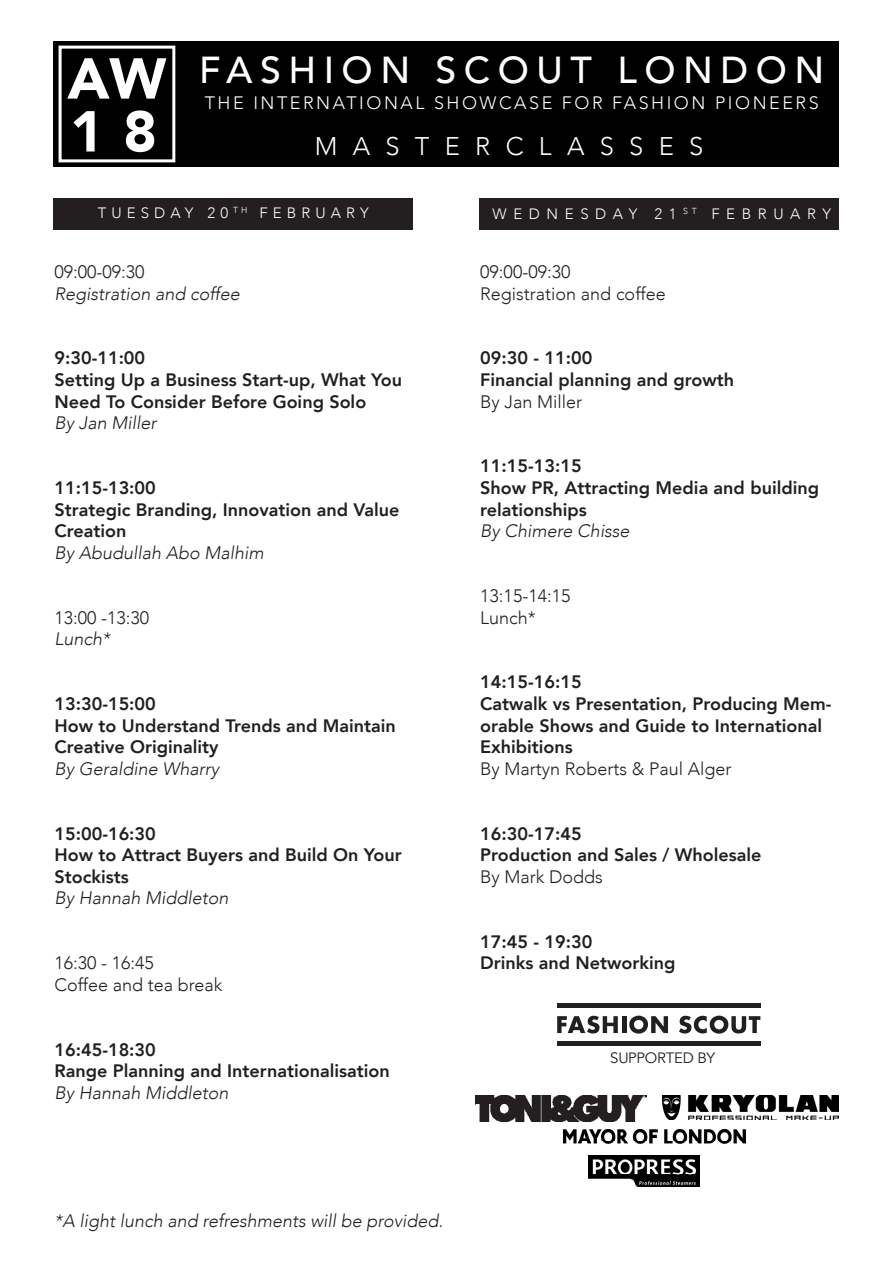
<style>
.page{position:relative;width:893px;height:1263px;background:#fff}
.page>*{position:absolute;margin:0;border:0;box-sizing:border-box;transform-origin:0 0}
.t1{font:900 57px "Avenir";color:#fff}
.t2{font:500 37.5px "Avenir";letter-spacing:.2em;color:#fff}
.t3{font:300 25.5px "Avenir";letter-spacing:.6em;color:#fff}
.t4{font:800 18px/21.6px "Avenir";color:#231f20}
.t5{font:italic 300 18px "Avenir";color:#231f20}
.t6{font:300 18px "Avenir";color:#231f20}
.t7{font:300 18px "Avenir";letter-spacing:.14em;color:#fff}
.t8{font:300 15px "Avenir";letter-spacing:.44em;color:#fff}
.t9{font:300 15px "Avenir";letter-spacing:.34em;color:#fff}
.t10{font:15px "Avenir";letter-spacing:-.02em;color:#231f20}
</style>
<div class="page">
<div style="left:480px;top:199px;width:359px;height:31px;background:#231f20"></div>
<div style="left:53px;top:199px;width:360px;height:31px;background:#231f20"></div>
<div style="left:53px;top:42px;width:786px;height:125px;background:#000"></div>
<img style="left:475px;top:1095px;width:171px;height:26px">
<img style="left:663px;top:1095px;width:176px;height:25px">
<img style="left:588px;top:1156px;width:112px;height:30px">
<img style="left:564px;top:1130px;width:181px;height:14px">
<svg style="left:557px;top:1016px;width:61px;height:17px"></svg>
<hr style="left:622px;top:1016px;width:4px;height:17px;background:#231f20">
<svg style="left:629px;top:1015px;width:39px;height:18px"></svg>
<svg style="left:679px;top:1015px;width:81px;height:18px"></svg>
<div style="left:557px;top:1003px;width:204px;height:5px;background:#231f20"></div>
<div style="left:557px;top:1041px;width:204px;height:5px;background:#231f20"></div>
<div style="left:59px;top:46px;width:116px;height:116px;border:3px solid #fff"></div>
<p class="t1" style="left:67px;top:30px;width:100px">AW</p>
<p class="t1" style="left:70px;top:83px;width:88px">1 8</p>
<p class="t2" style="left:199px;top:38px;width:627px">FASHION SCOUT LONDON</p>
<p class="t7" style="left:205px;top:92px;width:616px">THE INTERNATIONAL SHOWCASE FOR FASHION PIONEERS</p>
<p class="t3" style="left:315px;top:132px;width:390px">MASTERCLASSES</p>
<p class="t9" style="left:98px;top:204px;width:272px">TUESDAY 20 <sup>TH</sup> FEBRUARY</p>
<p class="t6" style="left:54px;top:261px;width:92px">09:00-09:30</p>
<p class="t5" style="left:54px;top:283px;width:187px">Registration and coffee</p>
<p class="t4" style="left:54px;top:347px;width:92px">9:30-11:00</p>
<p class="t4" style="left:54px;top:369px;width:349px">Setting Up a Business Start-up, What You<br>Need To Consider Before Going Solo</p>
<p class="t5" style="left:54px;top:412px;width:104px">By Jan Miller</p>
<p class="t4" style="left:54px;top:477px;width:103px">11:15-13:00</p>
<p class="t4" style="left:54px;top:498px;width:347px">Strategic Branding, Innovation and Value<br>Creation</p>
<p class="t5" style="left:54px;top:542px;width:211px">By Abudullah Abo Malhim</p>
<p class="t6" style="left:54px;top:607px;width:96px">13:00 -13:30</p>
<p class="t5" style="left:54px;top:628px;width:57px">Lunch*</p>
<p class="t4" style="left:54px;top:693px;width:103px">13:30-15:00</p>
<p class="t4" style="left:54px;top:714px;width:343px">How to Understand Trends and Maintain<br>Creative Originality</p>
<p class="t5" style="left:54px;top:758px;width:166px">By Geraldine Wharry</p>
<p class="t4" style="left:54px;top:822px;width:103px">15:00-16:30</p>
<p class="t4" style="left:54px;top:844px;width:349px">How to Attract Buyers and Build On Your<br>Stockists</p>
<p class="t5" style="left:54px;top:887px;width:176px">By Hannah Middleton</p>
<p class="t6" style="left:54px;top:952px;width:101px">16:30 - 16:45</p>
<p class="t6" style="left:54px;top:974px;width:170px">Coffee and tea break</p>
<p class="t4" style="left:54px;top:1038px;width:103px">16:45-18:30</p>
<p class="t4" style="left:54px;top:1060px;width:337px">Range Planning and Internationalisation</p>
<p class="t5" style="left:54px;top:1082px;width:176px">By Hannah Middleton</p>
<p class="t8" style="left:493px;top:205px;width:340px">WEDNESDAY 21 <sup>ST</sup> FEBRUARY</p>
<p class="t6" style="left:480px;top:261px;width:92px">09:00-09:30</p>
<p class="t6" style="left:480px;top:283px;width:187px">Registration and coffee</p>
<p class="t4" style="left:480px;top:347px;width:114px">09:30 - 11:00</p>
<p class="t4" style="left:480px;top:369px;width:255px">Financial planning and growth</p>
<p class="t6" style="left:480px;top:391px;width:104px">By Jan Miller</p>
<p class="t4" style="left:480px;top:455px;width:103px">11:15-13:15</p>
<p class="t4" style="left:480px;top:477px;width:340px">Show PR, Attracting Media and building relationships</p>
<p class="t5" style="left:480px;top:520px;width:151px">By Chimere Chisse</p>
<p class="t6" style="left:480px;top:585px;width:92px">13:15-14:15</p>
<p class="t6" style="left:480px;top:607px;width:57px">Lunch*</p>
<p class="t4" style="left:480px;top:671px;width:103px">14:15-16:15</p>
<p class="t4" style="left:480px;top:693px;width:353px">Catwalk vs Presentation, Producing Mem&shy;orable Shows and Guide to International<br>Exhibitions</p>
<p class="t6" style="left:480px;top:758px;width:253px">By Martyn Roberts &amp; Paul Alger</p>
<p class="t4" style="left:480px;top:822px;width:103px">16:30-17:45</p>
<p class="t4" style="left:480px;top:844px;width:283px">Production and Sales / Wholesale</p>
<p class="t6" style="left:480px;top:866px;width:124px">By Mark Dodds</p>
<p class="t4" style="left:480px;top:930px;width:114px">17:45 - 19:30</p>
<p class="t4" style="left:480px;top:952px;width:197px">Drinks and Networking</p>
<p class="t10" style="left:610px;top:1049px;width:106px">SUPPORTED BY</p>
<p class="t5" style="left:54px;top:1210px;width:390px">*A light lunch and refreshments will be provided.</p>
</div>
